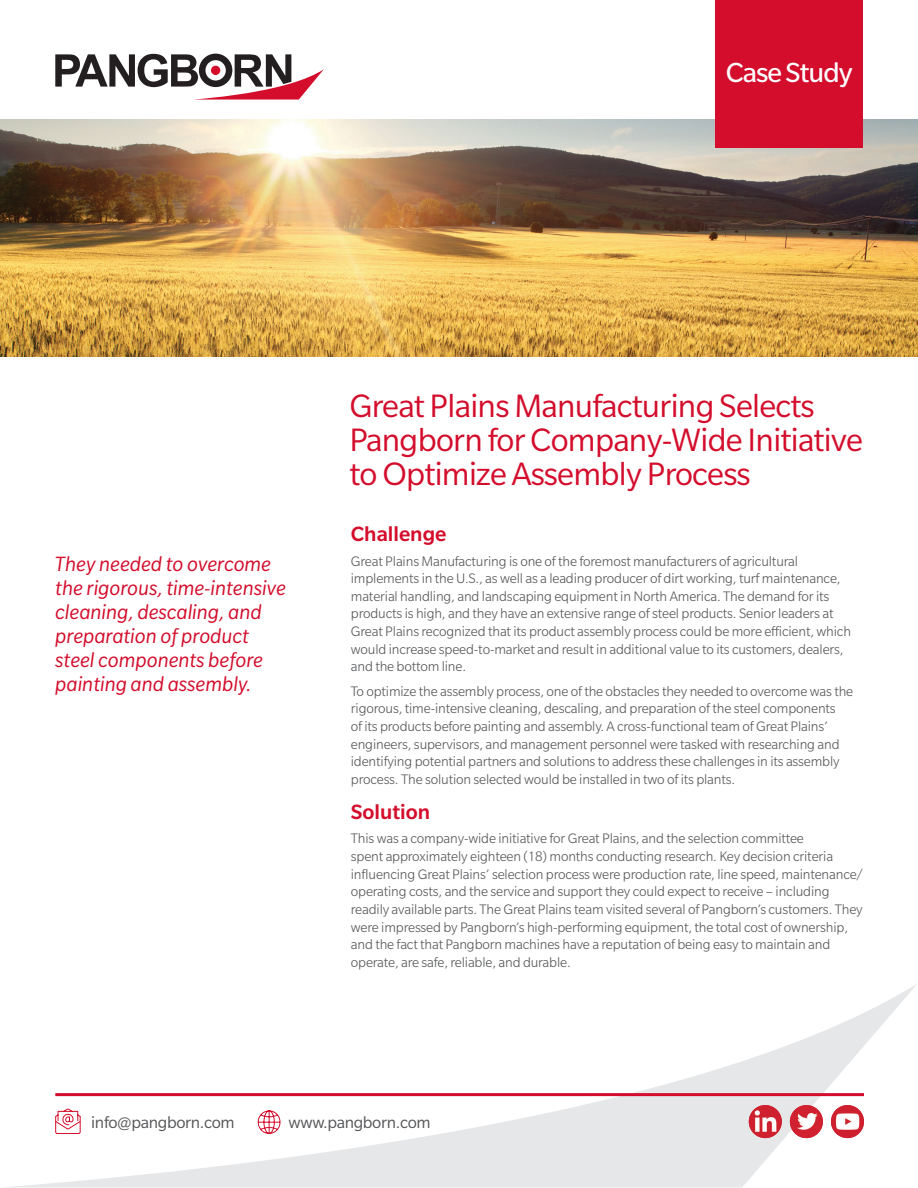
<style>
.page{position:relative;width:918px;height:1188px;background:#fff}
.page>*{position:absolute;margin:0;border:0;box-sizing:border-box;transform-origin:0 0}
.t1{font:35.25px/33.8px "Slate Pro";letter-spacing:-.02em;color:#d30d2b}
.t2{font:30px "Slate Pro";letter-spacing:-.03em;color:#fff}
.t3{font:italic 22.5px/24px "Slate Pro";color:#d30d2b}
.t4{font:500 22.5px "Slate Pro";color:#d30d2b}
.t5{font:18px "Slate Pro";letter-spacing:-.02em;color:#57585a}
.t6{font:300 15px/17.7px "Slate Pro";letter-spacing:-.01em;color:#57585a}
</style>
<div class="page">
<svg style="left:11px;top:984px;width:906px;height:203px"></svg>
<svg style="left:55px;top:54px;width:269px;height:46px"></svg>
<img style="left:0;top:120px;width:918px;height:237px">
<hr style="left:55px;top:1093px;width:809px;height:3px;background:#d30d2b">
<svg style="left:257px;top:1110px;width:24px;height:24px"></svg>
<svg style="left:55px;top:1108px;width:26px;height:26px"></svg>
<div style="left:715px;top:0;width:148px;height:148px;background:#d30d2b"></div>
<img style="left:749px;top:1105px;width:33px;height:33px;border-radius:17px">
<img style="left:831px;top:1105px;width:33px;height:33px;border-radius:17px">
<img style="left:790px;top:1105px;width:33px;height:33px;border-radius:17px">
<p class="t2" style="left:726px;top:57px;width:129px">Case Study</p>
<p class="t3" style="left:55px;top:551px;width:232px">They needed to overcome the rigorous, time-intensive cleaning, descaling, and preparation of product steel components before painting and assembly.</p>
<p class="t1" style="left:349px;top:389px;width:515px">Great Plains Manufacturing Selects<br>Pangborn for Company-Wide Initiative to Optimize Assembly Process</p>
<p class="t4" style="left:351px;top:522px;width:97px">Challenge</p>
<p class="t6" style="left:351px;top:552px;width:502px">Great Plains Manufacturing is one of the foremost manufacturers of agricultural implements in the U.S., as well as a leading producer of dirt working, turf maintenance, material handling, and landscaping equipment in North America. The demand for its products is high, and they have an extensive range of steel products. Senior leaders at Great Plains recognized that its product assembly process could be more efficient, which would increase speed-to-market and result in additional value to its customers, dealers, and the bottom line.</p>
<p class="t6" style="left:351px;top:682px;width:504px">To optimize the assembly process, one of the obstacles they needed to overcome was the rigorous, time-intensive cleaning, descaling, and preparation of the steel components<br>of its products before painting and assembly. A cross-functional team of Great Plains’ engineers, supervisors, and management personnel were tasked with researching and identifying potential partners and solutions to address these challenges in its assembly process. The solution selected would be installed in two of its plants.</p>
<p class="t4" style="left:351px;top:800px;width:81px">Solution</p>
<p class="t6" style="left:351px;top:830px;width:513px">This was a company-wide initiative for Great Plains, and the selection committee<br>spent approximately eighteen (18) months conducting research. Key decision criteria influencing Great Plains’ selection process were production rate, line speed, maintenance/ operating costs, and the service and support they could expect to receive – including readily available parts. The Great Plains team visited several of Pangborn’s customers. They were impressed by Pangborn’s high-performing equipment, the total cost of ownership, and the fact that Pangborn machines have a reputation of being easy to maintain and operate, are safe, reliable, and durable.</p>
<p class="t5" style="left:91px;top:1113px;width:145px">info@pangborn.com</p>
<p class="t5" style="left:289px;top:1113px;width:144px">www.pangborn.com</p>
</div>
